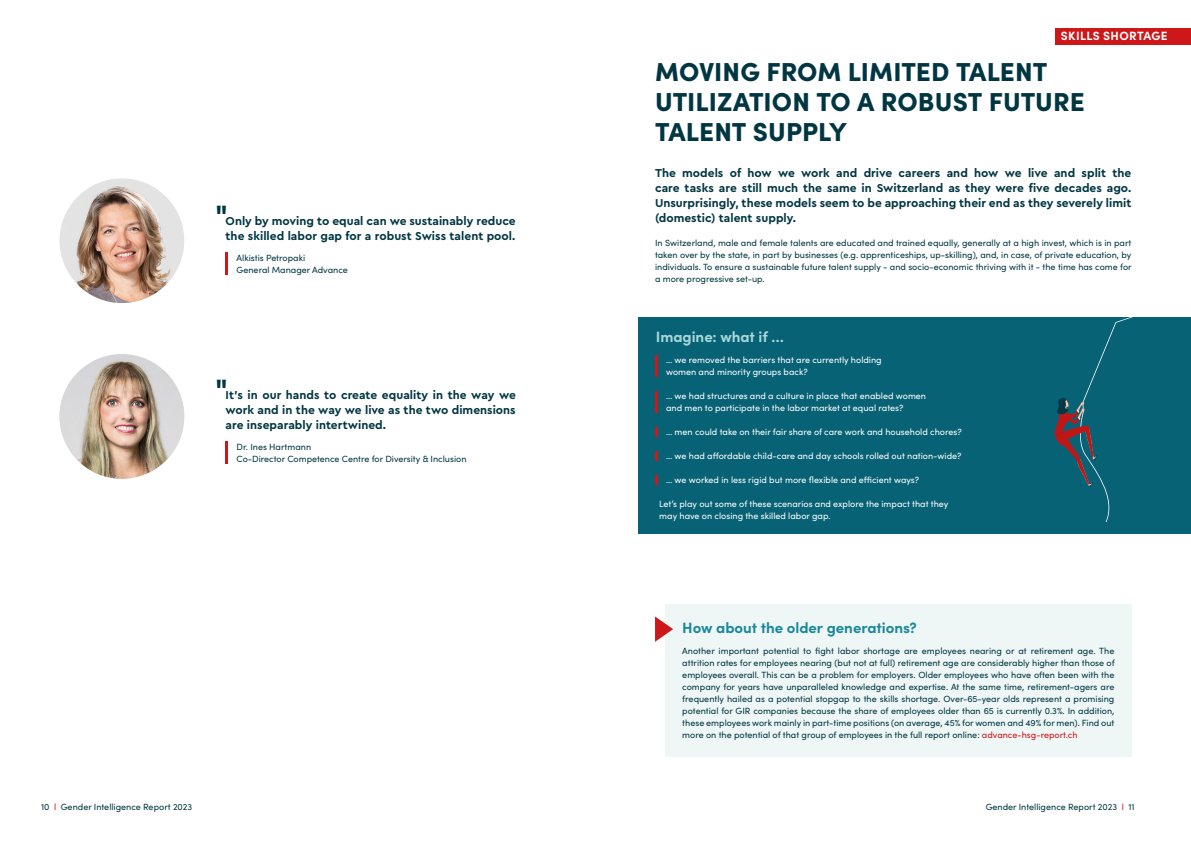
<style>
.page{position:relative;width:1191px;height:842px;background:#fff}
.page>*{position:absolute;margin:0;border:0;box-sizing:border-box;transform-origin:0 0}
.t1{font:700 28px "Sofia Pro";color:#003642}
.t2{font:900 26px/30px "Sofia Pro";color:#003642}
.t3{font:700 15px "Sofia Pro";color:#1a889a}
.t4{font:700 15px "Sofia Pro";letter-spacing:-.005em;color:#a8d8d9}
.t5{font:700 12px/15px "Cera PRO";color:#003642;text-align:justify}
.t6{font:700 12px "Sofia Pro";letter-spacing:.03em;color:#fff}
.t7{font:9px/12px "Sofia Pro";color:#003642;text-align:justify}
.t8{font:9px/12px "Sofia Pro";color:#fff}
.s1{color:#cd1719}
</style>
<div class="page">
<div style="left:638px;top:317px;width:553px;height:216px;background:#086276"></div>
<svg style="left:1054px;top:317px;width:79px;height:205px"></svg>
<hr style="left:655px;top:355px;width:3px;height:22px;background:#cd1719">
<hr style="left:655px;top:391px;width:3px;height:22px;background:#cd1719">
<svg style="left:655px;top:427px;width:3px;height:10px"></svg>
<svg style="left:655px;top:451px;width:3px;height:10px"></svg>
<svg style="left:655px;top:475px;width:3px;height:10px"></svg>
<div style="left:665px;top:604px;width:466px;height:153px;background:#eff6f6"></div>
<svg style="left:655px;top:616px;width:18px;height:26px"></svg>
<div style="left:1056px;top:28px;width:135px;height:16px;background:#cd1719"></div>
<img style="left:60px;top:178px;width:124px;height:125px;border-radius:62px">
<img style="left:60px;top:354px;width:124px;height:125px;border-radius:62px">
<hr style="left:225px;top:253px;width:3px;height:22px;background:#cd1719">
<hr style="left:225px;top:442px;width:3px;height:22px;background:#cd1719">
<h1 class="t1" style="left:216px;top:193px;width:14px">"</h1>
<h3 class="t5" style="left:225px;top:213px;width:292px">Only by moving to equal can we sustainably reduce the skilled labor gap for a robust Swiss talent pool.</h3>
<p class="t7" style="left:237px;top:251px;width:113px">Alkistis Petropaki<br>General Manager Advance</p>
<h1 class="t1" style="left:216px;top:367px;width:14px">"</h1>
<h3 class="t5" style="left:225px;top:387px;width:292px">It’s in our hands to create equality in the way we work and in the way we live as the two dimensions are inseparably intertwined.</h3>
<p class="t7" style="left:237px;top:440px;width:231px">Dr. Ines Hartmann<br>Co-Director Competence Centre for Diversity &amp; Inclusion</p>
<h3 class="t6" style="left:1060px;top:27px;width:108px">SKILLS SHORTAGE</h3>
<h2 class="t2" style="left:655px;top:54px;width:431px">MOVING FROM LIMITED TALENT<br>UTILIZATION TO A ROBUST FUTURE<br>TALENT SUPPLY</h2>
<p class="t5" style="left:655px;top:165px;width:478px">The models of how we work and drive careers and how we live and split the care tasks are still much the same in Switzerland as they were five decades ago.<br>Unsurprisingly, these models seem to be approaching their end as they severely limit (domestic) talent supply.</p>
<p class="t7" style="left:655px;top:236px;width:478px">In Switzerland, male and female talents are educated and trained equally, generally at a high invest, which is in part taken over by the state, in part by businesses (e.g. apprenticeships, up-skilling), and, in case, of private education, by individuals. To ensure a sustainable future talent supply - and socio-economic thriving with it - the time has come for a more progressive set-up.</p>
<h3 class="t4" style="left:656px;top:325px;width:130px">Imagine: what if …</h3>
<p class="t8" style="left:666px;top:353px;width:217px">… we removed the barriers that are currently holding women and minority groups back?</p>
<p class="t8" style="left:666px;top:389px;width:261px">… we had structures and a culture in place that enabled women and men to participate in the labor market at equal rates?</p>
<p class="t8" style="left:666px;top:425px;width:297px">… men could take on their fair share of care work and household chores?</p>
<p class="t8" style="left:666px;top:449px;width:297px">… we had affordable child-care and day schools rolled out nation-wide?</p>
<p class="t8" style="left:666px;top:473px;width:255px">… we worked in less rigid but more flexible and efficient ways?</p>
<p class="t8" style="left:659px;top:497px;width:291px">Let’s play out some of these scenarios and explore the impact that they may have on closing the skilled labor gap.</p>
<h3 class="t3" style="left:682px;top:616px;width:236px">How about the older generations?</h3>
<p class="t7" style="left:682px;top:644px;width:434px">Another important potential to fight labor shortage are employees nearing or at retirement age. The attrition rates for employees nearing (but not at full) retirement age are considerably higher than those of employees overall. This can be a problem for employers. Older employees who have often been with the company for years have unparalleled knowledge and expertise. At the same time, retirement-agers are frequently hailed as a potential stopgap to the skills shortage. Over-65-year olds represent a promising potential for GIR companies because the share of employees older than 65 is currently 0.3%. In addition, these employees work mainly in part-time positions (on average, 45% for women and 49% for men). Find out more on the potential of that group of employees in the full report online: <span class="s1">advance-hsg-report.ch</span></p>
<p class="t7" style="left:41px;top:800px;width:153px">10 <span class="s1">l</span> Gender Intelligence Report 2023</p>
<p class="t7" style="left:985px;top:800px;width:150px">Gender Intelligence Report 2023 <span class="s1">l</span> 11</p>
</div>
